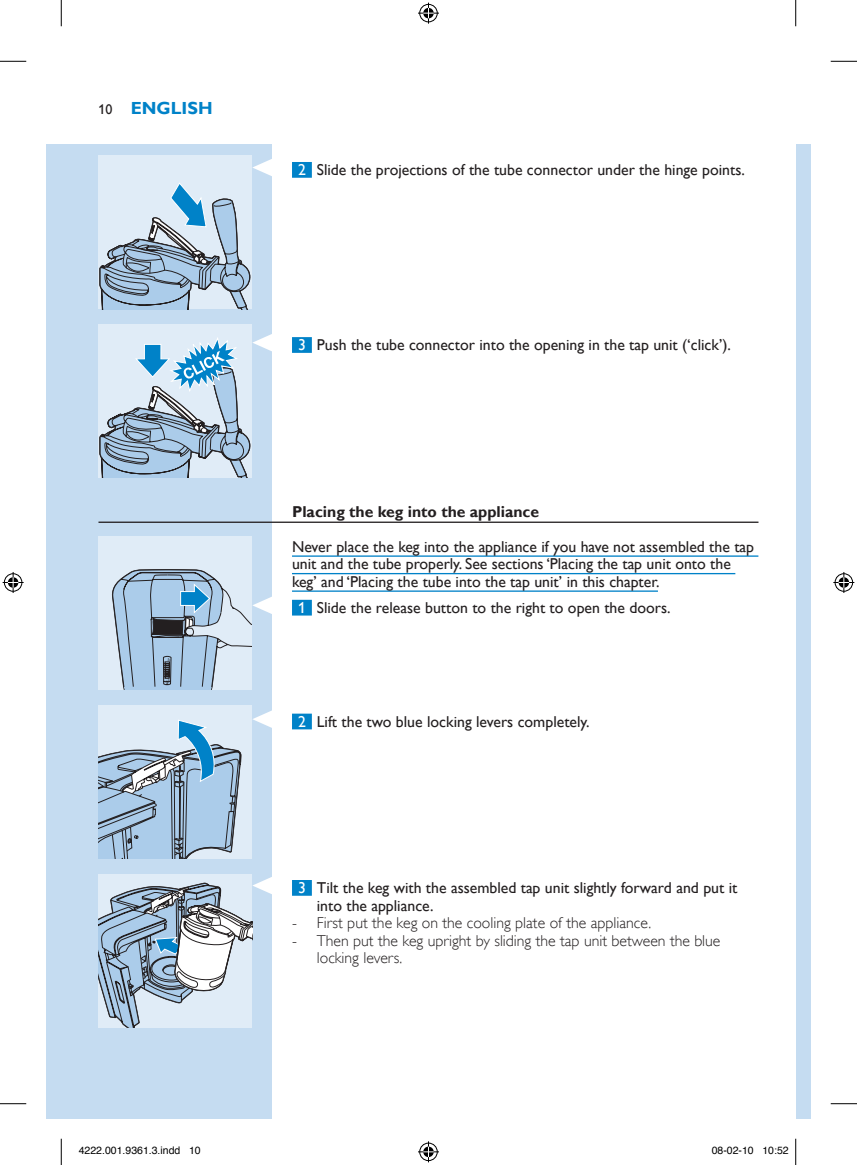
<style>
.page{position:relative;width:857px;height:1165px;background:#fff}
.page>*{position:absolute;margin:0;border:0;box-sizing:border-box;transform-origin:0 0}
.t1{font:700 17.5px "Gill Sans Alt One WGL";color:#0082c8}
.t2{font:15.75px/17.5px "Gill Sans Alt One WGL";color:#231f20}
.t3{font:15.75px/17.5px "Gill Sans Alt One WGL Light";color:#231f20}
.t4{font:700 15.75px "Gill Sans Alt One WGL";color:#231f20}
.t5{font:10.5px "Helvetica";color:#000}
.s1{font-weight:400;font-size:14px;color:#231f20}
.s2{color:#fff}
</style>
<div class="page">
<div style="left:46px;top:144px;width:226px;height:974px;background:#c5dcf1"></div>
<div style="left:795px;top:144px;width:15px;height:974px;background:#c5dcf1"></div>
<div style="left:292px;top:162px;width:20px;height:16px;background:#0082c8"></div>
<div style="left:292px;top:337px;width:20px;height:16px;background:#0082c8"></div>
<hr style="left:98px;top:521px;width:660px;height:2px;background:#231f20">
<hr style="left:292px;top:555px;width:466px;height:1px;background:#0082c8">
<hr style="left:292px;top:573px;width:443px;height:1px;background:#0082c8">
<hr style="left:292px;top:590px;width:366px;height:1px;background:#0082c8">
<div style="left:292px;top:599px;width:20px;height:16px;background:#0082c8"></div>
<div style="left:292px;top:713px;width:20px;height:16px;background:#0082c8"></div>
<div style="left:292px;top:879px;width:20px;height:16px;background:#0082c8"></div>
<svg style="left:98px;top:158px;width:174px;height:151px;background:#b7cbdc"></svg>
<div style="left:98px;top:324px;width:154px;height:154px;background:#e0ecf7"></div>
<svg style="left:99px;top:334px;width:173px;height:144px"></svg>
<div style="left:98px;top:536px;width:154px;height:153px;background:#e0ecf7"></div>
<svg style="left:112px;top:569px;width:160px;height:120px"></svg>
<svg style="left:253px;top:710px;width:19px;height:18px"></svg>
<div style="left:98px;top:705px;width:154px;height:153px;background:#e0ecf7"></div>
<svg style="left:98px;top:720px;width:144px;height:138px"></svg>
<svg style="left:98px;top:874px;width:174px;height:153px;background:#b5c4d2"></svg>
<svg style="left:0;top:61px;width:26px;height:1px"></svg>
<svg style="left:830px;top:61px;width:27px;height:1px"></svg>
<svg style="left:0;top:1103px;width:26px;height:1px"></svg>
<svg style="left:830px;top:1103px;width:27px;height:1px"></svg>
<svg style="left:61px;top:0;width:1px;height:26px"></svg>
<svg style="left:61px;top:1138px;width:1px;height:26px"></svg>
<svg style="left:795px;top:0;width:1px;height:26px"></svg>
<svg style="left:795px;top:1138px;width:1px;height:26px"></svg>
<svg style="left:418px;top:3px;width:21px;height:21px"></svg>
<svg style="left:418px;top:1141px;width:21px;height:21px"></svg>
<svg style="left:3px;top:572px;width:21px;height:21px"></svg>
<svg style="left:833px;top:572px;width:21px;height:21px"></svg>
<p class="t1" style="left:98px;top:96px;width:111px"><span class="s1">10</span> English</p>
<p class="t2" style="left:298px;top:161px;width:448px"><span class="s2">2</span> Slide the projections of the tube connector under the hinge points.</p>
<p class="t2" style="left:298px;top:336px;width:434px"><span class="s2">3</span> Push the tube connector into the opening in the tap unit (‘click’).</p>
<p class="t4" style="left:292px;top:500px;width:249px">Placing the keg into the appliance</p>
<p class="t2" style="left:292px;top:537px;width:463px">Never place the keg into the appliance if you have not assembled the tap unit and the tube properly. See sections ‘Placing the tap unit onto the keg’ and ‘Placing the tube into the tap unit’ in this chapter.</p>
<p class="t2" style="left:298px;top:598px;width:374px"><span class="s2">1</span> Slide the release button to the right to open the doors.</p>
<p class="t2" style="left:298px;top:712px;width:293px"><span class="s2">2</span> Lift the two blue locking levers completely.</p>
<p class="t2" style="left:317px;top:878px;width:422px;text-indent:-19px"><span class="s2">3</span> Tilt the keg with the assembled tap unit slightly forward and put it into the appliance.</p>
<p class="t3" style="left:292px;top:914px;width:361px">- First put the keg on the cooling plate of the appliance.</p>
<p class="t3" style="left:317px;top:931px;width:405px;text-indent:-25px">- Then put the keg upright by sliding the tap unit between the blue locking levers.</p>
<p class="t5" style="left:79px;top:1142px;width:124px">4222.001.9361.3.indd 10</p>
<p class="t5" style="left:711px;top:1142px;width:79px">08-02-10 10:52</p>
</div>
